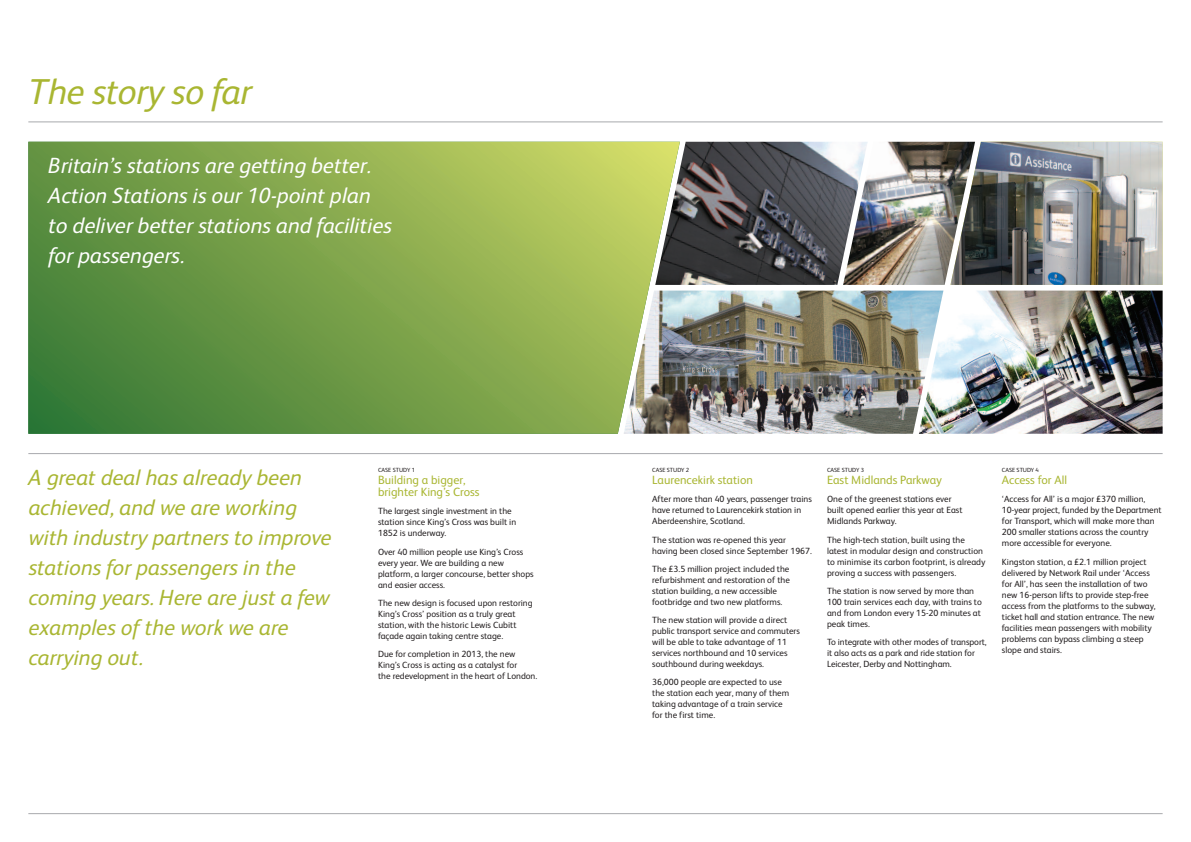
<style>
.page{position:relative;width:1191px;height:842px;background:#fff}
.page>*{position:absolute;margin:0;border:0;box-sizing:border-box;transform-origin:0 0}
.t1{font:italic 36px "Network Rail Sans";letter-spacing:-.01em;color:#a9b632}
.t2{font:italic 22px/30px "Network Rail Sans";color:#a9b632}
.t3{font:italic 22px/30px "Network Rail Sans";color:#fff}
.t4{font:12px/12px "Network Rail Sans";color:#a9b632}
.t5{font:9px/11px "Network Rail Sans";color:#231f20}
.t6{font:6px "Network Rail Sans";color:#231f20}
</style>
<div class="page">
<img style="left:975px;top:142px;width:187px;height:143px">
<img style="left:943px;top:291px;width:219px;height:143px">
<hr style="left:28px;top:122px;width:1134px;height:1px;background:#a8a9ad">
<hr style="left:28px;top:453px;width:1134px;height:1px;background:#a8a9ad">
<svg style="left:28px;top:142px;width:652px;height:292px;background:#7ba34b"></svg>
<img style="left:623px;top:291px;width:320px;height:143px">
<img style="left:655px;top:142px;width:188px;height:143px">
<hr style="left:28px;top:813px;width:1134px;height:1px;background:#a8a9ad">
<img style="left:843px;top:142px;width:132px;height:143px">
<h1 class="t1" style="left:28px;top:80px;width:225px">The story so far</h1>
<h2 class="t3" style="left:48px;top:153px;width:345px">Britain’s stations are getting better.<br>Action Stations is our 10-point plan to deliver better stations and facilities for passengers.</h2>
<h2 class="t2" style="left:28px;top:465px;width:304px">A great deal has already been achieved, and we are working with industry partners to improve stations for passengers in the coming years. Here are just a few examples of the work we are carrying out.</h2>
<p class="t6" style="left:378px;top:468px;width:38px">CASE STUDY 1</p>
<h3 class="t4" style="left:378px;top:475px;width:103px">Building a bigger, brighter King’s Cross</h3>
<p class="t5" style="left:378px;top:507px;width:140px">The largest single investment in the station since King’s Cross was built in<br>1852 is underway.</p>
<p class="t5" style="left:378px;top:547px;width:157px">Over 40 million people use King’s Cross every year. We are building a new platform, a larger concourse, better shops and easier access.</p>
<p class="t5" style="left:378px;top:598px;width:156px">The new design is focused upon restoring King’s Cross’ position as a truly great station, with the historic Lewis Cubitt façade again taking centre stage.</p>
<p class="t5" style="left:378px;top:649px;width:161px">Due for completion in 2013, the new<br>King’s Cross is acting as a catalyst for<br>the redevelopment in the heart of London.</p>
<p class="t6" style="left:652px;top:468px;width:38px">CASE STUDY 2</p>
<h3 class="t4" style="left:652px;top:475px;width:102px">Laurencekirk station</h3>
<p class="t5" style="left:652px;top:495px;width:161px">After more than 40 years, passenger trains have returned to Laurencekirk station in<br>Aberdeenshire, Scotland.</p>
<p class="t5" style="left:652px;top:535px;width:161px">The station was re-opened this year having been closed since September 1967.</p>
<p class="t5" style="left:652px;top:564px;width:139px">The £3.5 million project included the refurbishment and restoration of the station building, a new accessible footbridge and two new platforms.</p>
<p class="t5" style="left:652px;top:615px;width:149px">The new station will provide a direct public transport service and commuters will be able to take advantage of 11 services northbound and 10 services southbound during weekdays.</p>
<p class="t5" style="left:652px;top:677px;width:138px">36,000 people are expected to use the station each year, many of them taking advantage of a train service for the first time.</p>
<p class="t6" style="left:827px;top:468px;width:38px">CASE STUDY 3</p>
<h3 class="t4" style="left:827px;top:475px;width:116px">East Midlands Parkway</h3>
<p class="t5" style="left:827px;top:495px;width:137px">One of the greenest stations ever built opened earlier this year at East<br>Midlands Parkway.</p>
<p class="t5" style="left:827px;top:535px;width:160px">The high-tech station, built using the latest in modular design and construction to minimise its carbon footprint, is already proving a success with passengers.</p>
<p class="t5" style="left:827px;top:586px;width:156px">The station is now served by more than<br>100 train services each day, with trains to and from London every 15-20 minutes at peak times.</p>
<p class="t5" style="left:827px;top:637px;width:161px">To integrate with other modes of transport, it also acts as a park and ride station for<br>Leicester, Derby and Nottingham.</p>
<p class="t6" style="left:1002px;top:468px;width:38px">CASE STUDY 4</p>
<h3 class="t4" style="left:1002px;top:475px;width:67px">Access for All</h3>
<p class="t5" style="left:1002px;top:495px;width:161px">‘Access for All’ is a major £370 million, 10-year project, funded by the Department for Transport, which will make more than 200 smaller stations across the country more accessible for everyone.</p>
<p class="t5" style="left:1002px;top:557px;width:155px">Kingston station, a £2.1 million project delivered by Network Rail under ‘Access for All’, has seen the installation of two new 16-person lifts to provide step-free access from the platforms to the subway, ticket hall and station entrance. The new facilities mean passengers with mobility problems can bypass climbing a steep slope and stairs.</p>
</div>
